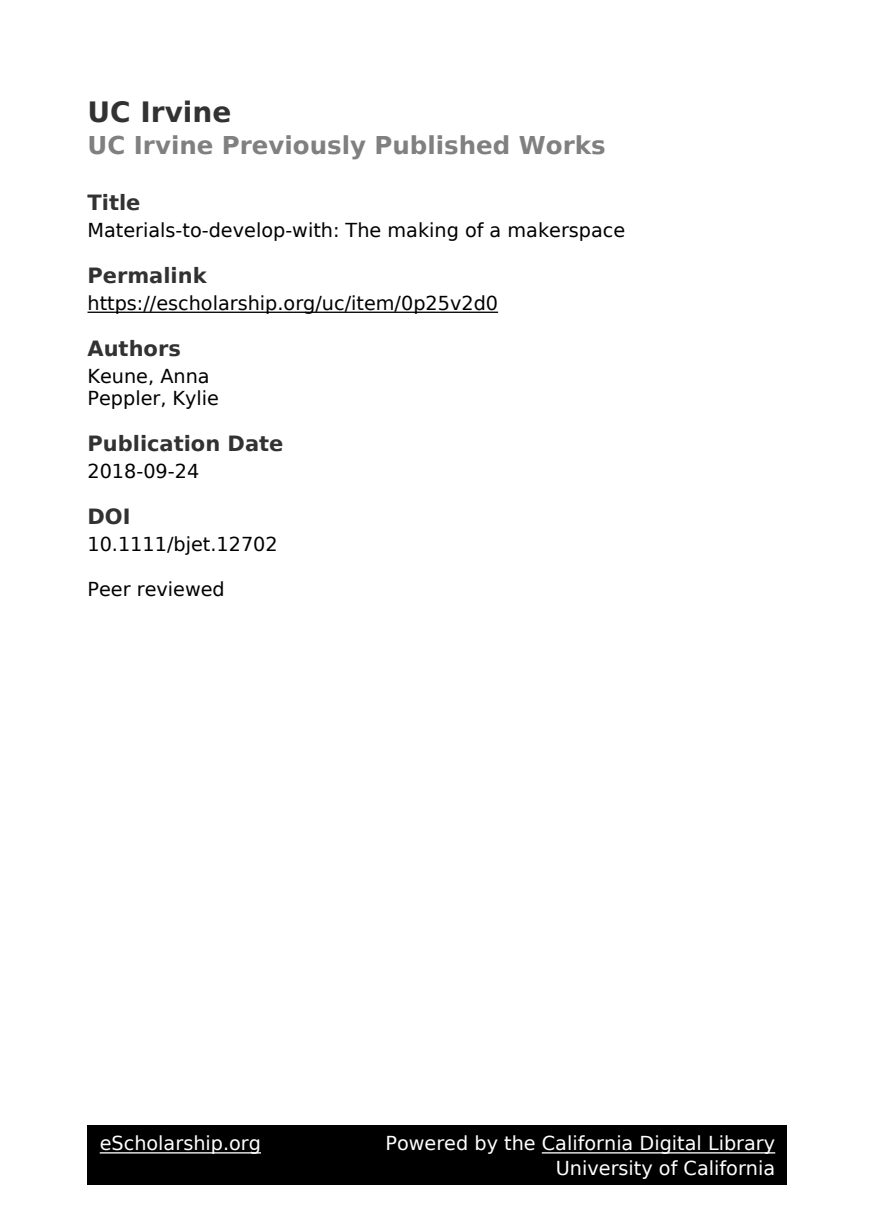
<style>
.page{position:relative;width:875px;height:1225px;background:#fff}
.page>*{position:absolute;margin:0;border:0;box-sizing:border-box;transform-origin:0 0}
.t1{font:700 28px "DejaVu Sans";color:#323232}
.t2{font:700 24.5px "DejaVu Sans";color:#808080}
.t3{font:700 21px "DejaVu Sans";color:#323232}
.t4{font:19.25px/22.4px "DejaVu Sans";color:#000}
.t5{font:19.25px/24.5px "DejaVu Sans";color:#fff;text-align:right}
</style>
<div class="page">
<hr style="left:88px;top:312px;width:410px;height:1px;background:#000">
<div style="left:88px;top:1125px;width:700px;height:60px;background:#000"></div>
<hr style="left:100px;top:1152px;width:161px;height:2px;background:#fff">
<hr style="left:542px;top:1152px;width:233px;height:2px;background:#fff">
<h1 class="t1" style="left:88px;top:101px;width:145px">UC Irvine</h1>
<p class="t2" style="left:88px;top:136px;width:520px">UC Irvine Previously Published Works</p>
<p class="t3" style="left:88px;top:194px;width:54px">Title</p>
<p class="t4" style="left:88px;top:221px;width:539px">Materials-to-develop-with: The making of a makerspace</p>
<p class="t3" style="left:88px;top:267px;width:121px">Permalink</p>
<p class="t4" style="left:88px;top:294px;width:412px">https://escholarship.org/uc/item/0p25v2d0</p>
<p class="t3" style="left:88px;top:340px;width:95px">Authors</p>
<p class="t4" style="left:88px;top:367px;width:133px">Keune, Anna<br>Peppler, Kylie</p>
<p class="t3" style="left:88px;top:435px;width:198px">Publication Date</p>
<p class="t4" style="left:88px;top:462px;width:113px">2018-09-24</p>
<p class="t3" style="left:88px;top:508px;width:45px">DOI</p>
<p class="t4" style="left:88px;top:535px;width:192px">10.1111/bjet.12702</p>
<p class="t4" style="left:88px;top:579px;width:139px">Peer reviewed</p>
<p class="t5" style="left:100px;top:1133px;width:163px">eScholarship.org</p>
<p class="t5" style="left:385px;top:1133px;width:391px">Powered by the California Digital Library<br>University of California</p>
</div>
